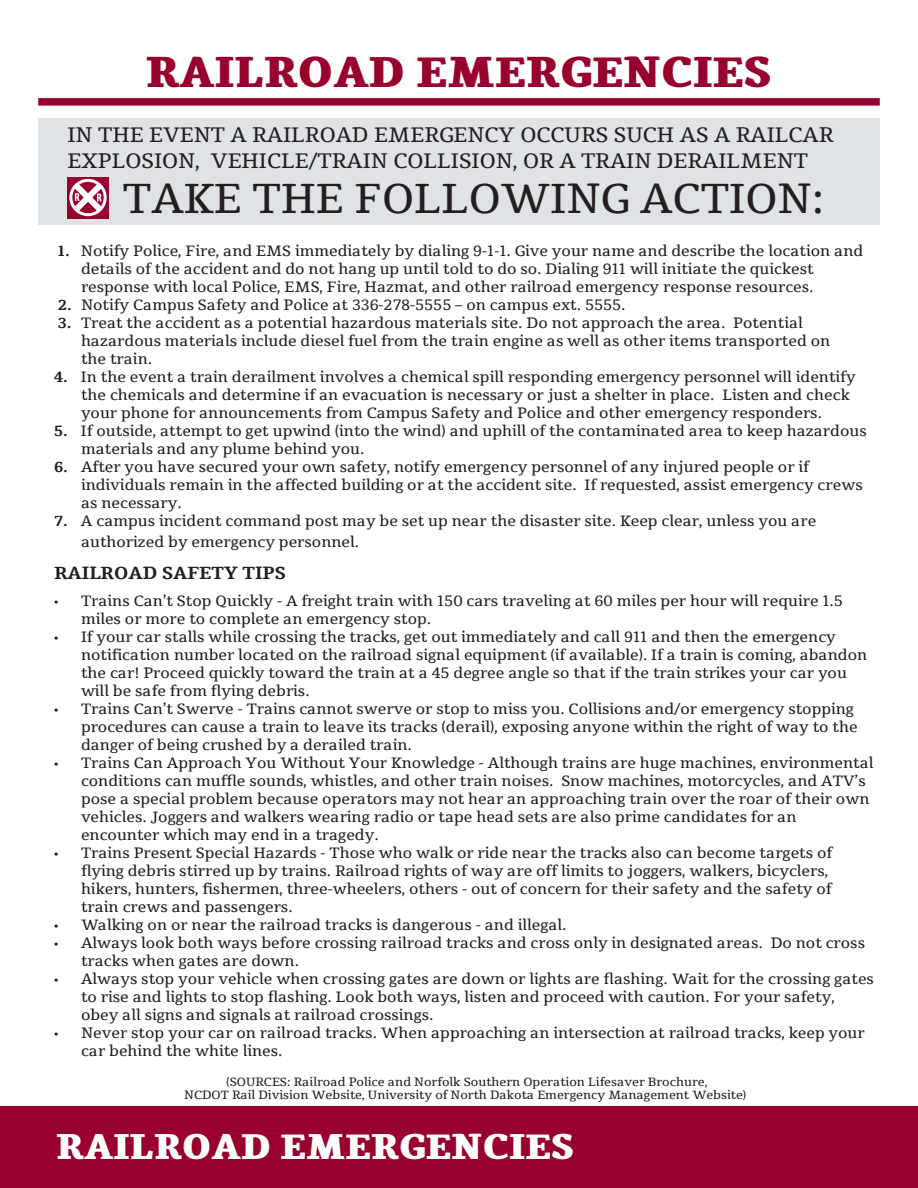
<style>
.page{position:relative;width:918px;height:1188px;background:#fff}
.page>*{position:absolute;margin:0;border:0;box-sizing:border-box;transform-origin:0 0}
.t1{font:800 43.5px "Tienne";color:#98012d}
.t2{font:42px "Tienne";color:#231f20}
.t3{font:800 36px "Tienne";color:#fff}
.t4{font:21px "Tienne";color:#231f20}
.t5{font:700 18px "Tienne";color:#231f20}
.t6{font:15px "Tienne";color:#231f20}
.t7{font:12px "Tienne";color:#231f20}
.s1{font-weight:700}
.s2{font-family:"Myriad Pro"}
</style>
<div class="page">
<div style="left:38px;top:98px;width:842px;height:8px;background:#98012d"></div>
<div style="left:38px;top:118px;width:842px;height:106px;background:#e0e3e6"></div>
<div style="left:0;top:1106px;width:918px;height:82px;background:#98012d"></div>
<svg style="left:67px;top:177px;width:42px;height:41px;background:#c26983"></svg>
<p class="t1" style="left:146px;top:46px;width:628px">RAILROAD EMERGENCIES</p>
<p class="t4" style="left:67px;top:122px;width:768px">IN THE EVENT A RAILROAD EMERGENCY OCCURS SUCH AS A RAILCAR</p>
<p class="t4" style="left:67px;top:147px;width:742px">EXPLOSION, VEHICLE/TRAIN COLLISION, OR A TRAIN DERAILMENT</p>
<p class="t2" style="left:123px;top:171px;width:703px">TAKE THE FOLLOWING ACTION:</p>
<p class="t6" style="left:58px;top:241px;width:807px"><span class="s1">1.</span> Notify Police, Fire, and EMS immediately by dialing 9-1-1. Give your name and describe the location and</p>
<p class="t6" style="left:81px;top:259px;width:734px">details of the accident and do not hang up until told to do so. Dialing 911 will initiate the quickest</p>
<p class="t6" style="left:81px;top:277px;width:734px">response with local Police, EMS, Fire, Hazmat, and other railroad emergency response resources.</p>
<p class="t6" style="left:58px;top:295px;width:569px"><span class="s1">2.</span> Notify Campus Safety and Police at 336-278-5555 – on campus ext. 5555.</p>
<p class="t6" style="left:58px;top:313px;width:746px"><span class="s1">3.</span> Treat the accident as a potential hazardous materials site. Do not approach the area. Potential</p>
<p class="t6" style="left:81px;top:331px;width:751px">hazardous materials include diesel fuel from the train engine as well as other items transported on</p>
<p class="t6" style="left:81px;top:349px;width:73px">the train.</p>
<p class="t6" style="left:54px;top:367px;width:803px"><span class="s1">4.</span> In the event a train derailment involves a chemical spill responding emergency personnel will identify</p>
<p class="t6" style="left:81px;top:385px;width:770px">the chemicals and determine if an evacuation is necessary or just a shelter in place. Listen and check</p>
<p class="t6" style="left:81px;top:403px;width:743px">your phone for announcements from Campus Safety and Police and other emergency responders.</p>
<p class="t6" style="left:54px;top:421px;width:814px"><span class="s1">5.</span> If outside, attempt to get upwind (into the wind) and uphill of the contaminated area to keep hazardous</p>
<p class="t6" style="left:81px;top:439px;width:285px">materials and any plume behind you.</p>
<p class="t6" style="left:54px;top:457px;width:756px"><span class="s1">6.</span> After you have secured your own safety, notify emergency personnel of any injured people or if</p>
<p class="t6" style="left:81px;top:475px;width:783px">individuals remain in the affected building or at the accident site. If requested, assist emergency crews</p>
<p class="t6" style="left:81px;top:493px;width:102px">as necessary.</p>
<p class="t6" style="left:54px;top:511px;width:764px"><span class="s1">7.</span> A campus incident command post may be set up near the disaster site. Keep clear, unless you are</p>
<p class="t6" style="left:81px;top:532px;width:280px">authorized by emergency personnel.</p>
<p class="t5" style="left:54px;top:562px;width:234px">RAILROAD SAFETY TIPS</p>
<p class="t6" style="left:54px;top:591px;width:791px"><span class="s2">•</span> Trains Can’t Stop Quickly - A freight train with 150 cars traveling at 60 miles per hour will require 1.5</p>
<p class="t6" style="left:81px;top:609px;width:352px">miles or more to complete an emergency stop.</p>
<p class="t6" style="left:54px;top:627px;width:783px"><span class="s2">•</span> If your car stalls while crossing the tracks, get out immediately and call 911 and then the emergency</p>
<p class="t6" style="left:81px;top:645px;width:788px">notification number located on the railroad signal equipment (if available). If a train is coming, abandon</p>
<p class="t6" style="left:81px;top:663px;width:767px">the car! Proceed quickly toward the train at a 45 degree angle so that if the train strikes your car you</p>
<p class="t6" style="left:81px;top:681px;width:230px">will be safe from flying debris.</p>
<p class="t6" style="left:54px;top:699px;width:801px"><span class="s2">•</span> Trains Can’t Swerve - Trains cannot swerve or stop to miss you. Collisions and/or emergency stopping</p>
<p class="t6" style="left:81px;top:717px;width:778px">procedures can cause a train to leave its tracks (derail), exposing anyone within the right of way to the</p>
<p class="t6" style="left:81px;top:735px;width:332px">danger of being crushed by a derailed train.</p>
<p class="t6" style="left:54px;top:753px;width:821px"><span class="s2">•</span> Trains Can Approach You Without Your Knowledge - Although trains are huge machines, environmental</p>
<p class="t6" style="left:81px;top:771px;width:786px">conditions can muffle sounds, whistles, and other train noises. Snow machines, motorcycles, and ATV’s</p>
<p class="t6" style="left:81px;top:789px;width:790px">pose a special problem because operators may not hear an approaching train over the roar of their own</p>
<p class="t6" style="left:81px;top:807px;width:717px">vehicles. Joggers and walkers wearing radio or tape head sets are also prime candidates for an</p>
<p class="t6" style="left:81px;top:825px;width:299px">encounter which may end in a tragedy.</p>
<p class="t6" style="left:54px;top:843px;width:780px"><span class="s2">•</span> Trains Present Special Hazards - Those who walk or ride near the tracks also can become targets of</p>
<p class="t6" style="left:81px;top:861px;width:749px">flying debris stirred up by trains. Railroad rights of way are off limits to joggers, walkers, bicyclers,</p>
<p class="t6" style="left:81px;top:879px;width:752px">hikers, hunters, fishermen, three-wheelers, others - out of concern for their safety and the safety of</p>
<p class="t6" style="left:81px;top:897px;width:213px">train crews and passengers.</p>
<p class="t6" style="left:54px;top:915px;width:514px"><span class="s2">•</span> Walking on or near the railroad tracks is dangerous - and illegal.</p>
<p class="t6" style="left:54px;top:933px;width:813px"><span class="s2">•</span> Always look both ways before crossing railroad tracks and cross only in designated areas. Do not cross</p>
<p class="t6" style="left:81px;top:951px;width:220px">tracks when gates are down.</p>
<p class="t6" style="left:54px;top:969px;width:822px"><span class="s2">•</span> Always stop your vehicle when crossing gates are down or lights are flashing. Wait for the crossing gates</p>
<p class="t6" style="left:81px;top:987px;width:755px">to rise and lights to stop flashing. Look both ways, listen and proceed with caution. For your safety,</p>
<p class="t6" style="left:81px;top:1005px;width:354px">obey all signs and signals at railroad crossings.</p>
<p class="t6" style="left:54px;top:1023px;width:812px"><span class="s2">•</span> Never stop your car on railroad tracks. When approaching an intersection at railroad tracks, keep your</p>
<p class="t6" style="left:81px;top:1041px;width:203px">car behind the white lines.</p>
<p class="t7" style="left:226px;top:1074px;width:483px">(SOURCES: Railroad Police and Norfolk Southern Operation Lifesaver Brochure,</p>
<p class="t7" style="left:184px;top:1087px;width:564px">NCDOT Rail Division Website, University of North Dakota Emergency Management Website)</p>
<p class="t3" style="left:56px;top:1126px;width:520px">RAILROAD EMERGENCIES</p>
</div>
